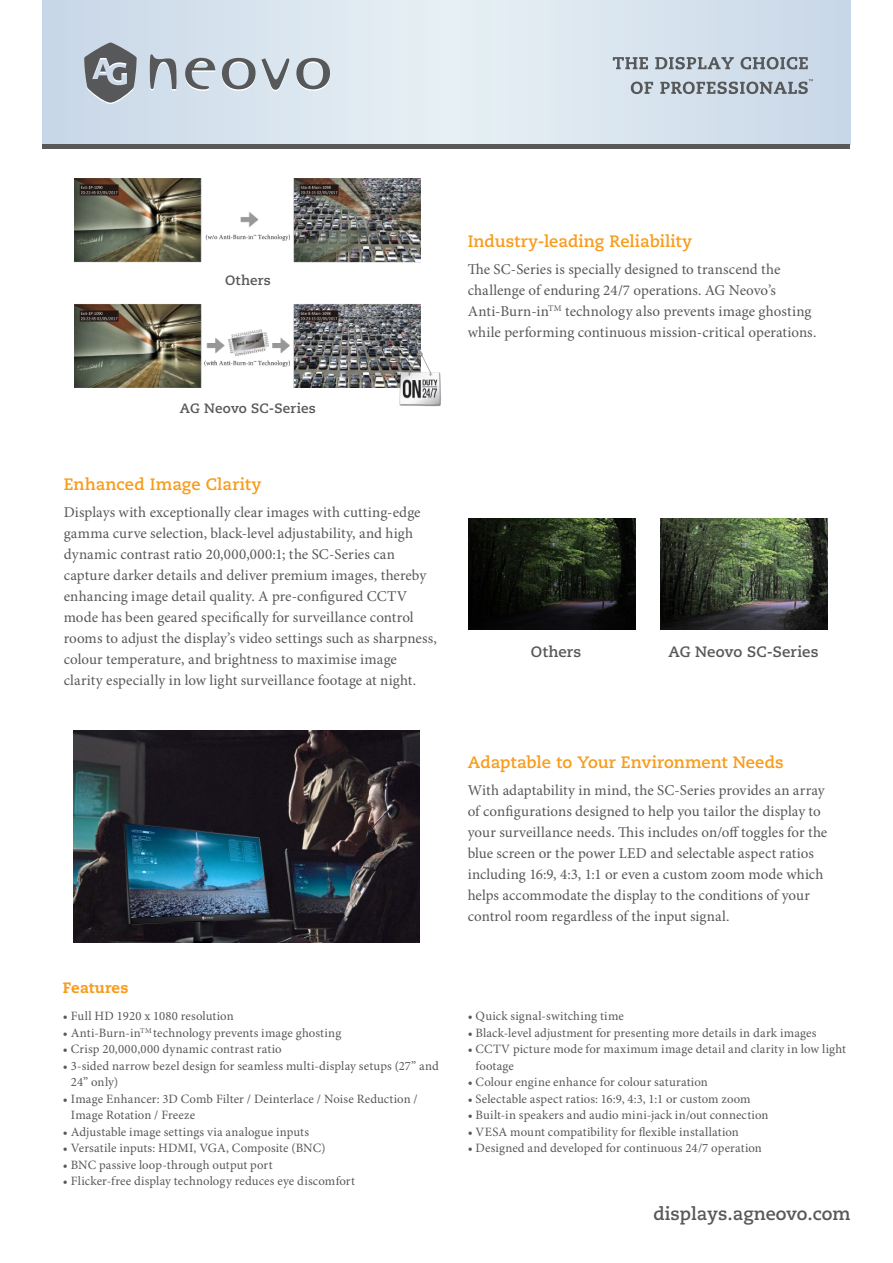
<style>
.page{position:relative;width:893px;height:1263px;background:#fff}
.page>*{position:absolute;margin:0;border:0;box-sizing:border-box;transform-origin:0 0}
.t1{font:700 18px "Caecilia LT Std";color:#57585a}
.t2{font:700 16.5px "Caecilia LT Std";color:#f89c1c}
.t3{font:15px/21px "Minion Pro";letter-spacing:.005em;color:#57585a}
.t4{font:700 15px "Caecilia LT Std";letter-spacing:.01em;color:#57585a}
.t5{font:800 15px "Caecilia LT Std";letter-spacing:.015em;color:#f89c1c}
.t6{font:700 13.5px "Caecilia LT Std";letter-spacing:.015em;color:#57585a}
.t7{font:12.75px "Minion Pro";letter-spacing:.01em;color:#57585a}
</style>
<div class="page">
<svg style="left:43px;top:0;width:807px;height:145px;background:#d7e2ed"></svg>
<hr style="left:43px;top:145px;width:807px;height:4px;background:#57585a">
<svg style="left:83px;top:43px;width:247px;height:61px;background:#b5bec6"></svg>
<svg style="left:613px;top:57px;width:35px;height:12px"></svg>
<svg style="left:655px;top:57px;width:79px;height:12px"></svg>
<svg style="left:740px;top:57px;width:68px;height:12px"></svg>
<svg style="left:631px;top:82px;width:22px;height:12px"></svg>
<svg style="left:660px;top:79px;width:153px;height:15px;background:#a2abb4"></svg>
<img style="left:75px;top:179px;width:345px;height:209px">
<img style="left:398px;top:351px;width:43px;height:56px">
<img style="left:468px;top:519px;width:167px;height:110px">
<img style="left:661px;top:519px;width:166px;height:110px">
<img style="left:74px;top:730px;width:346px;height:213px">
<p class="t6" style="left:225px;top:272px;width:47px">Others</p>
<p class="t6" style="left:180px;top:400px;width:137px">AG Neovo SC-Series</p>
<p class="t2" style="left:64px;top:475px;width:199px">Enhanced Image Clarity</p>
<p class="t3" style="left:64px;top:503px;width:375px">Displays with exceptionally clear images with cutting-edge gamma curve selection, black-level adjustability, and high dynamic contrast ratio 20,000,000:1; the SC-Series can capture darker details and deliver premium images, thereby enhancing image detail quality. A pre-configured CCTV mode has been geared specifically for surveillance control rooms to adjust the display’s video settings such as sharpness, colour temperature, and brightness to maximise image clarity especially in low light surveillance footage at night.</p>
<p class="t5" style="left:63px;top:979px;width:67px">Features</p>
<p class="t7" style="left:63px;top:1009px;width:172px">• Full HD 1920 x 1080 resolution</p>
<p class="t7" style="left:63px;top:1025px;width:280px">• Anti-Burn-in<sup>TM</sup> technology prevents image ghosting</p>
<p class="t7" style="left:63px;top:1042px;width:220px">• Crisp 20,000,000 dynamic contrast ratio</p>
<p class="t7" style="left:63px;top:1058px;width:378px">• 3-sided narrow bezel design for seamless multi-display setups (27” and</p>
<p class="t7" style="left:71px;top:1075px;width:49px">24” only)</p>
<p class="t7" style="left:63px;top:1091px;width:356px">• Image Enhancer: 3D Comb Filter / Deinterlace / Noise Reduction /</p>
<p class="t7" style="left:71px;top:1108px;width:126px">Image Rotation / Freeze</p>
<p class="t7" style="left:63px;top:1124px;width:248px">• Adjustable image settings via analogue inputs</p>
<p class="t7" style="left:63px;top:1141px;width:264px">• Versatile inputs: HDMI, VGA, Composite (BNC)</p>
<p class="t7" style="left:63px;top:1157px;width:211px">• BNC passive loop-through output port</p>
<p class="t7" style="left:63px;top:1174px;width:294px">• Flicker-free display technology reduces eye discomfort</p>
<p class="t2" style="left:468px;top:231px;width:226px">Industry-leading Reliability</p>
<p class="t3" style="left:468px;top:259px;width:314px">The SC-Series is specially designed to transcend the</p>
<p class="t3" style="left:468px;top:280px;width:310px">challenge of enduring 24/7 operations. AG Neovo’s</p>
<p class="t3" style="left:468px;top:301px;width:345px">Anti-Burn-in<sup>TM</sup> technology also prevents image ghosting</p>
<p class="t3" style="left:468px;top:322px;width:350px">while performing continuous mission-critical operations.</p>
<p class="t4" style="left:531px;top:643px;width:52px">Others</p>
<p class="t4" style="left:668px;top:643px;width:152px">AG Neovo SC-Series</p>
<p class="t2" style="left:468px;top:752px;width:317px">Adaptable to Your Environment Needs</p>
<p class="t3" style="left:468px;top:780px;width:361px">With adaptability in mind, the SC-Series provides an array of configurations designed to help you tailor the display to your surveillance needs. This includes on/off toggles for the blue screen or the power LED and selectable aspect ratios including 16:9, 4:3, 1:1 or even a custom zoom mode which helps accommodate the display to the conditions of your control room regardless of the input signal.</p>
<p class="t7" style="left:468px;top:1009px;width:158px">• Quick signal-switching time</p>
<p class="t7" style="left:468px;top:1025px;width:350px">• Black-level adjustment for presenting more details in dark images</p>
<p class="t7" style="left:468px;top:1042px;width:380px">• CCTV picture mode for maximum image detail and clarity in low light</p>
<p class="t7" style="left:476px;top:1058px;width:40px">footage</p>
<p class="t7" style="left:468px;top:1075px;width:242px">• Colour engine enhance for colour saturation</p>
<p class="t7" style="left:468px;top:1091px;width:284px">• Selectable aspect ratios: 16:9, 4:3, 1:1 or custom zoom</p>
<p class="t7" style="left:468px;top:1108px;width:302px">• Built-in speakers and audio mini-jack in/out connection</p>
<p class="t7" style="left:468px;top:1124px;width:273px">• VESA mount compatibility for flexible installation</p>
<p class="t7" style="left:468px;top:1141px;width:296px">• Designed and developed for continuous 24/7 operation</p>
<p class="t1" style="left:653px;top:1203px;width:199px">displays.agneovo.com</p>
</div>
